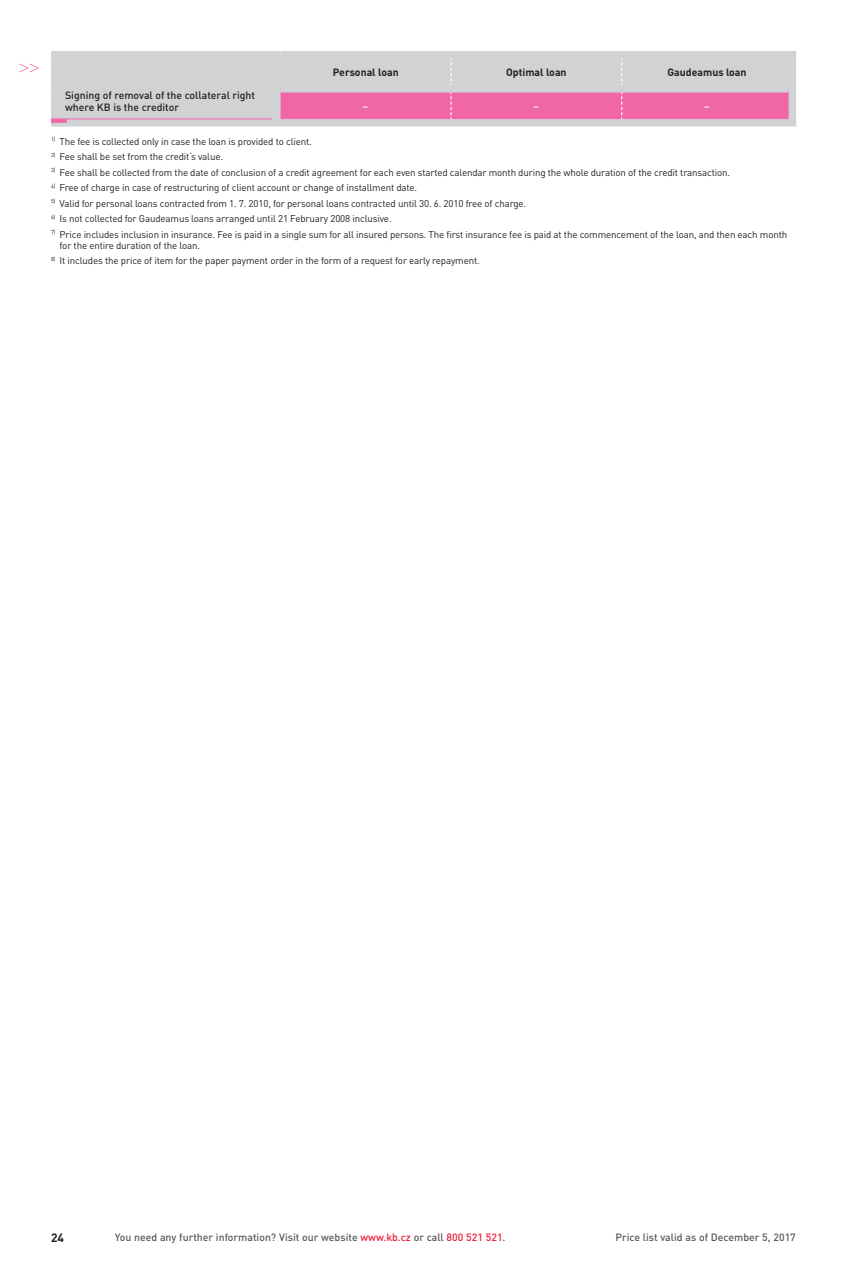
<style>
.page{position:relative;width:847px;height:1263px;background:#fff}
.page>*{position:absolute;margin:0;border:0;box-sizing:border-box;transform-origin:0 0}
.t1{font:18px "Times New Roman";color:#f166a7}
.t2{font:700 12px "DIN Pro";color:#231f20}
.t3{font:500 10.5px "DIN Pro";color:#57585a}
.t4{font:500 10.5px/12px "DIN Pro";color:#231f20}
.t5{font:700 10.5px "DIN Pro";color:#231f20}
.t6{font:500 10.5px "DIN Pro";color:#fff}
.t7{font:9.75px/11.2px "DIN Pro";letter-spacing:-.015em;color:#231f20}
.s1{color:#ed1a3a}
</style>
<div class="page">
<div style="left:59px;top:59px;width:221px;height:60px;background:#d1d2d4"></div>
<div style="left:51px;top:51px;width:229px;height:8px;background:#d1d2d4"></div>
<div style="left:51px;top:59px;width:8px;height:26px;background:#d1d2d4"></div>
<div style="left:280px;top:51px;width:171px;height:8px;background:#d1d2d4"></div>
<div style="left:451px;top:51px;width:170px;height:8px;background:#d1d2d4"></div>
<div style="left:621px;top:51px;width:174px;height:8px;background:#d1d2d4"></div>
<div style="left:51px;top:85px;width:229px;height:8px;background:#d1d2d4"></div>
<div style="left:51px;top:93px;width:8px;height:26px;background:#d1d2d4"></div>
<div style="left:51px;top:119px;width:229px;height:8px;background:#d1d2d4"></div>
<div style="left:280px;top:119px;width:171px;height:8px;background:#d1d2d4"></div>
<div style="left:451px;top:119px;width:170px;height:8px;background:#d1d2d4"></div>
<div style="left:621px;top:119px;width:174px;height:8px;background:#d1d2d4"></div>
<svg style="left:280px;top:59px;width:508px;height:64px;background:#df9fbf"></svg>
<div style="left:280px;top:85px;width:171px;height:8px;background:#d1d2d4"></div>
<div style="left:451px;top:85px;width:170px;height:8px;background:#d1d2d4"></div>
<div style="left:621px;top:85px;width:167px;height:8px;background:#d1d2d4"></div>
<div style="left:788px;top:59px;width:7px;height:30px;background:#d1d2d4"></div>
<div style="left:788px;top:89px;width:7px;height:30px;background:#d1d2d4"></div>
<hr style="left:51px;top:118px;width:220px;height:1px;background:#f166a7">
<hr style="left:51px;top:119px;width:16px;height:4px;background:#f166a7">
<h1 class="t1" style="left:19px;top:56px;width:22px">&gt;&gt;</h1>
<p class="t4" style="left:65px;top:89px;width:191px">Signing of removal of the collateral right where KB is the creditor</p>
<p class="t5" style="left:332px;top:65px;width:67px">Personal loan</p>
<p class="t5" style="left:506px;top:65px;width:62px">Optimal loan</p>
<p class="t5" style="left:667px;top:65px;width:81px">Gaudeamus loan</p>
<p class="t6" style="left:363px;top:99px;width:7px">–</p>
<p class="t6" style="left:533px;top:99px;width:7px">–</p>
<p class="t6" style="left:704px;top:99px;width:7px">–</p>
<p class="t7" style="left:51px;top:135px;width:262px"><sup>1)</sup> The fee is collected only in case the loan is provided to client.</p>
<p class="t7" style="left:51px;top:151px;width:173px"><sup>2)</sup> Fee shall be set from the credit‘s value.</p>
<p class="t7" style="left:51px;top:166px;width:680px"><sup>3)</sup> Fee shall be collected from the date of conclusion of a credit agreement for each even started calendar month during the whole duration of the credit transaction.</p>
<p class="t7" style="left:51px;top:182px;width:367px"><sup>4)</sup> Free of charge in case of restructuring of client account or change of installment date.</p>
<p class="t7" style="left:51px;top:197px;width:476px"><sup>5)</sup> Valid for personal loans contracted from 1. 7. 2010, for personal loans contracted until 30. 6. 2010 free of charge.</p>
<p class="t7" style="left:51px;top:213px;width:342px"><sup>6)</sup> Is not collected for Gaudeamus loans arranged until 21 February 2008 inclusive.</p>
<p class="t7" style="left:60px;top:228px;width:728px;text-indent:-9px"><sup>7)</sup> Price includes inclusion in insurance. Fee is paid in a single sum for all insured persons. The first insurance fee is paid at the commencement of the loan, and then each month for the entire duration of the loan.</p>
<p class="t7" style="left:51px;top:255px;width:430px"><sup>8)</sup> It includes the price of item for the paper payment order in the form of a request for early repayment.</p>
<p class="t2" style="left:51px;top:1229px;width:15px">24</p>
<p class="t3" style="left:115px;top:1230px;width:392px">You need any further information? Visit our website <span class="s1">www.kb.cz</span> or call <span class="s1">800 521 521</span>.</p>
<p class="t3" style="left:615px;top:1230px;width:182px">Price list valid as of December 5, 2017</p>
</div>
